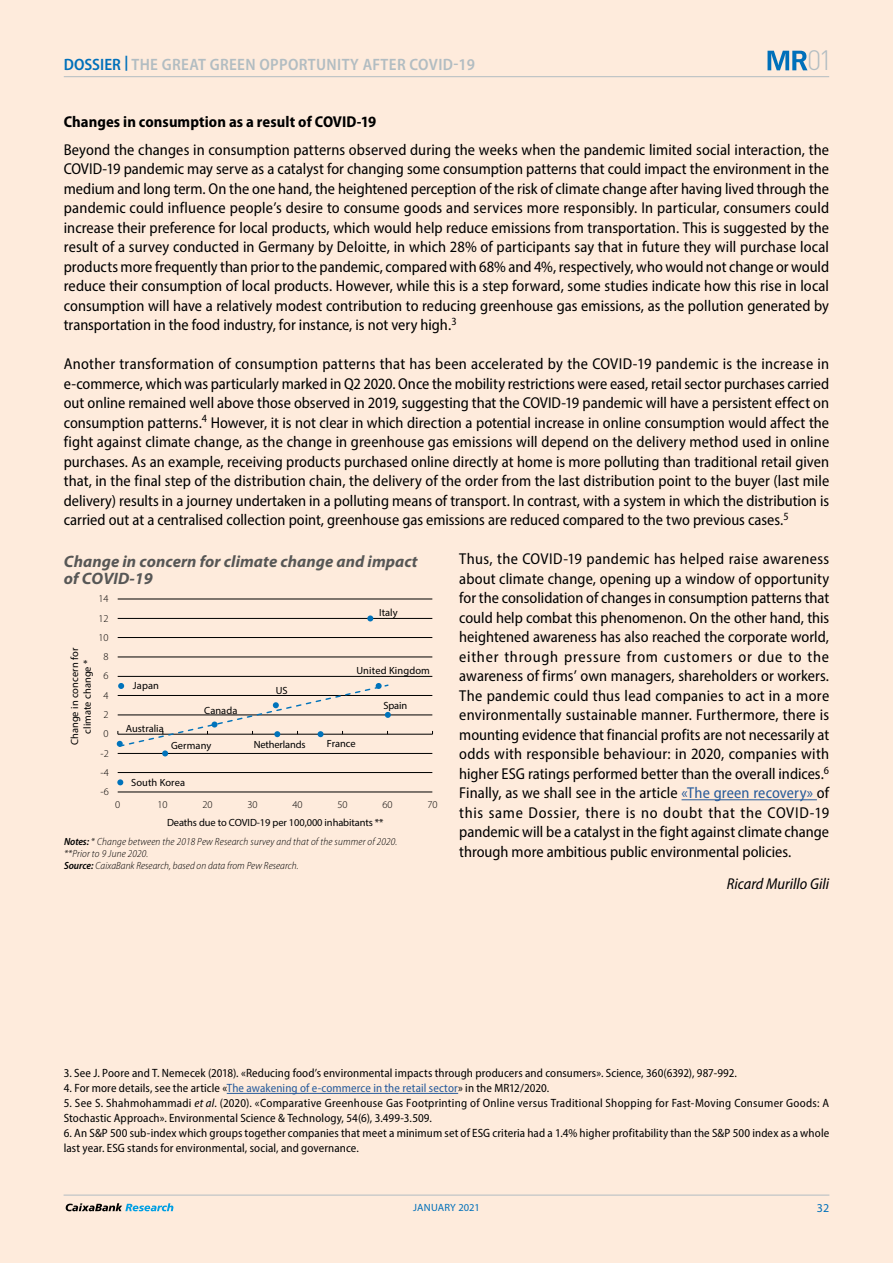
<style>
.page{position:relative;width:893px;height:1263px;background:#fff}
.page>*{position:absolute;margin:0;border:0;box-sizing:border-box;transform-origin:0 0}
.t1{font:300 27.6px "DIN Pro";color:#b2bdc2}
.t2{font:italic 700 16.5px/16.5px "Myriad Pro";letter-spacing:.005em;color:#575756}
.t3{font:600 semi-condensed 16.5px "Myriad Pro";letter-spacing:.02em;color:#b2bdc2}
.t4{font:semi-condensed 15.75px/19.5px "Myriad Pro";color:#000;text-align:justify}
.t5{font:700 semi-condensed 15.75px "Myriad Pro";letter-spacing:.005em;color:#000}
.t6{font:italic semi-condensed 15.75px "Myriad Pro";color:#000}
.t7{font:semi-condensed 12px/15px "Myriad Pro";letter-spacing:.01em;color:#000}
.t8{font:12px "Myriad Pro";color:#0070ba}
.t9{font:italic 300 semi-condensed 10.5px/19.6px "Myriad Pro";letter-spacing:.015em;color:#000}
.t10{font:10.5px/12.6px "Myriad Pro";letter-spacing:.005em;color:#000;text-align:center}
.t11{font:300 10.5px "Myriad Pro";letter-spacing:-.005em;color:#000}
.t12{font:10.5px "Myriad Pro";letter-spacing:.01em;color:#0070ba}
.t13{font:10.5px "Myriad Pro";letter-spacing:-.015em;color:#000}
.s1{color:#0070ba}
.s2{color:#275b9b}
.s3{font-weight:400;font-style:normal;font-stretch:normal}
.s4{font-weight:600}
.s5{font-style:italic}
</style>
<div class="page">
<div style="left:0;top:0;width:892px;height:1263px;background:#feebdc"></div>
<hr style="left:64px;top:76px;width:765px;height:1px;background:#b2bdc2">
<hr style="left:64px;top:1195px;width:765px;height:1px;background:#b2bdc2">
<svg style="left:66px;top:1203px;width:107px;height:8px"></svg>
<svg style="left:767px;top:51px;width:40px;height:19px"></svg>
<hr style="left:681px;top:799px;width:136px;height:1px;background:#275b9b">
<hr style="left:118px;top:792px;width:314px;height:1px;background:#000">
<hr style="left:118px;top:772px;width:314px;height:1px;background:#000">
<hr style="left:118px;top:753px;width:314px;height:1px;background:#000">
<hr style="left:118px;top:715px;width:314px;height:1px;background:#000">
<hr style="left:118px;top:695px;width:314px;height:1px;background:#000">
<hr style="left:118px;top:676px;width:314px;height:1px;background:#000">
<hr style="left:118px;top:657px;width:314px;height:1px;background:#000">
<hr style="left:118px;top:637px;width:314px;height:1px;background:#000">
<hr style="left:118px;top:618px;width:314px;height:1px;background:#000">
<hr style="left:118px;top:599px;width:314px;height:1px;background:#000">
<hr style="left:118px;top:734px;width:314px;height:1px;background:#000">
<svg style="left:367px;top:615px;width:6px;height:6px"></svg>
<svg style="left:117px;top:779px;width:6px;height:6px"></svg>
<svg style="left:117px;top:683px;width:274px;height:73px"></svg>
<hr style="left:227px;top:1093px;width:231px;height:1px;background:#275b9b">
<p class="t3" style="left:64px;top:54px;width:413px"><span class="s1">DOSSIER</span> <sup>|</sup> THE GREAT GREEN OPPORTUNITY AFTER COVID-19</p>
<h1 class="t1" style="left:807px;top:39px;width:27px">01</h1>
<p class="t5" style="left:64px;top:113px;width:314px">Changes in consumption as a result of COVID-19</p>
<p class="t4" style="left:64px;top:139px;width:767px">Beyond the changes in consumption patterns observed during the weeks when the pandemic limited social interaction, the COVID-19 pandemic may serve as a catalyst for changing some consumption patterns that could impact the environment in the medium and long term. On the one hand, the heightened perception of the risk of climate change after having lived through the pandemic could influence people’s desire to consume goods and services more responsibly. In particular, consumers could increase their preference for local products, which would help reduce emissions from transportation. This is suggested by the result of a survey conducted in Germany by Deloitte, in which 28% of participants say that in future they will purchase local products more frequently than prior to the pandemic, compared with 68% and 4%, respectively, who would not change or would reduce their consumption of local products. However, while this is a step forward, some studies indicate how this rise in local consumption will have a relatively modest contribution to reducing greenhouse gas emissions, as the pollution generated by transportation in the food industry, for instance, is not very high.<sup>3</sup></p>
<p class="t4" style="left:64px;top:354px;width:767px">Another transformation of consumption patterns that has been accelerated by the COVID-19 pandemic is the increase in e-commerce, which was particularly marked in Q2 2020. Once the mobility restrictions were eased, retail sector purchases carried out online remained well above those observed in 2019, suggesting that the COVID-19 pandemic will have a persistent effect on consumption patterns.<sup>4</sup> However, it is not clear in which direction a potential increase in online consumption would affect the fight against climate change, as the change in greenhouse gas emissions will depend on the delivery method used in online purchases. As an example, receiving products purchased online directly at home is more polluting than traditional retail given that, in the final step of the distribution chain, the delivery of the order from the last distribution point to the buyer (last mile delivery) results in a journey undertaken in a polluting means of transport. In contrast, with a system in which the distribution is carried out at a centralised collection point, greenhouse gas emissions are reduced compared to the two previous cases.<sup>5</sup></p>
<p class="t4" style="left:459px;top:549px;width:371px">Thus, the COVID-19 pandemic has helped raise awareness about climate change, opening up a window of opportunity for the consolidation of changes in consumption patterns that could help combat this phenomenon. On the other hand, this heightened awareness has also reached the corporate world, either through pressure from customers or due to the awareness of firms’ own managers, shareholders or workers.<br>The pandemic could thus lead companies to act in a more environmentally sustainable manner. Furthermore, there is mounting evidence that financial profits are not necessarily at odds with responsible behaviour: in 2020, companies with higher ESG ratings performed better than the overall indices.<sup>6<br></sup>Finally, as we shall see in the article <span class="s2">«The green recovery»</span> of this same Dossier, there is no doubt that the COVID-19 pandemic will be a catalyst in the fight against climate change through more ambitious public environmental policies.</p>
<p class="t6" style="left:727px;top:874px;width:104px">Ricard Murillo Gili</p>
<p class="t2" style="left:64px;top:554px;width:355px">Change in concern for climate change and impact of COVID-19</p>
<p class="t11" style="left:98px;top:593px;width:12px">14</p>
<p class="t10" style="left:379px;top:606px;width:20px">Italy</p>
<p class="t11" style="left:98px;top:612px;width:12px">12</p>
<p class="t11" style="left:98px;top:631px;width:12px">10</p>
<p class="t10" style="left:68px;top:745px;width:99px;rotate:-90deg">Change in concern for climate change *</p>
<p class="t11" style="left:104px;top:651px;width:7px">8</p>
<p class="t10" style="left:356px;top:664px;width:75px">United Kingdom</p>
<p class="t11" style="left:104px;top:670px;width:7px">6</p>
<p class="t10" style="left:133px;top:679px;width:28px">Japan</p>
<p class="t10" style="left:276px;top:684px;width:13px">US</p>
<p class="t11" style="left:104px;top:689px;width:7px">4</p>
<p class="t10" style="left:383px;top:699px;width:25px">Spain</p>
<p class="t10" style="left:204px;top:704px;width:35px">Canada</p>
<p class="t11" style="left:104px;top:709px;width:7px">2</p>
<p class="t10" style="left:126px;top:722px;width:40px">Australia</p>
<p class="t11" style="left:104px;top:728px;width:7px">0</p>
<p class="t10" style="left:327px;top:737px;width:31px">France</p>
<p class="t13" style="left:254px;top:738px;width:53px">Netherlands</p>
<p class="t10" style="left:171px;top:739px;width:42px">Germany</p>
<p class="t11" style="left:101px;top:747px;width:10px">-2</p>
<p class="t11" style="left:101px;top:766px;width:10px">-4</p>
<p class="t10" style="left:131px;top:776px;width:55px">South Korea</p>
<p class="t11" style="left:101px;top:786px;width:10px">-6</p>
<p class="t11" style="left:115px;top:798px;width:7px">0</p>
<p class="t11" style="left:158px;top:798px;width:12px">10</p>
<p class="t11" style="left:203px;top:798px;width:12px">20</p>
<p class="t11" style="left:248px;top:798px;width:12px">30</p>
<p class="t11" style="left:292px;top:798px;width:12px">40</p>
<p class="t11" style="left:337px;top:798px;width:12px">50</p>
<p class="t11" style="left:382px;top:798px;width:12px">60</p>
<p class="t11" style="left:427px;top:798px;width:12px">70</p>
<p class="t9" style="left:64px;top:812px;width:335px;text-indent:103px"><span class="s3">Deaths due to COVID-19 per 100,000 inhabitants **<br></span><span class="s4">Notes:</span> * Change between the 2018 Pew Research survey and that of the summer of 2020.</p>
<p class="t9" style="left:64px;top:848px;width:236px;line-height:12px">**Prior to 9 June 2020.<br><span class="s4">Source:</span> CaixaBank Research, based on data from Pew Research.</p>
<p class="t7" style="left:64px;top:1065px;width:675px">3. See J. Poore and T. Nemecek (2018). «Reducing food’s environmental impacts through producers and consumers». Science, 360(6392), 987-992.</p>
<p class="t7" style="left:64px;top:1080px;width:487px">4. For more details, see the article «<span class="s2">The awakening of e-commerce in the retail sector</span>» in the MR12/2020.</p>
<p class="t7" style="left:64px;top:1095px;width:767px">5. See S. Shahmohammadi <span class="s5">et al.</span> (2020). «Comparative Greenhouse Gas Footprinting of Online versus Traditional Shopping for Fast-Moving Consumer Goods: A<br>Stochastic Approach». Environmental Science &amp; Technology, 54(6), 3.499-3.509.</p>
<p class="t7" style="left:64px;top:1125px;width:767px">6. An S&amp;P 500 sub-index which groups together companies that meet a minimum set of ESG criteria had a 1.4% higher profitability than the S&amp;P 500 index as a whole last year. ESG stands for environmental, social, and governance.</p>
<p class="t12" style="left:413px;top:1201px;width:68px">JANUARY 2021</p>
<p class="t8" style="left:817px;top:1201px;width:14px">32</p>
</div>
